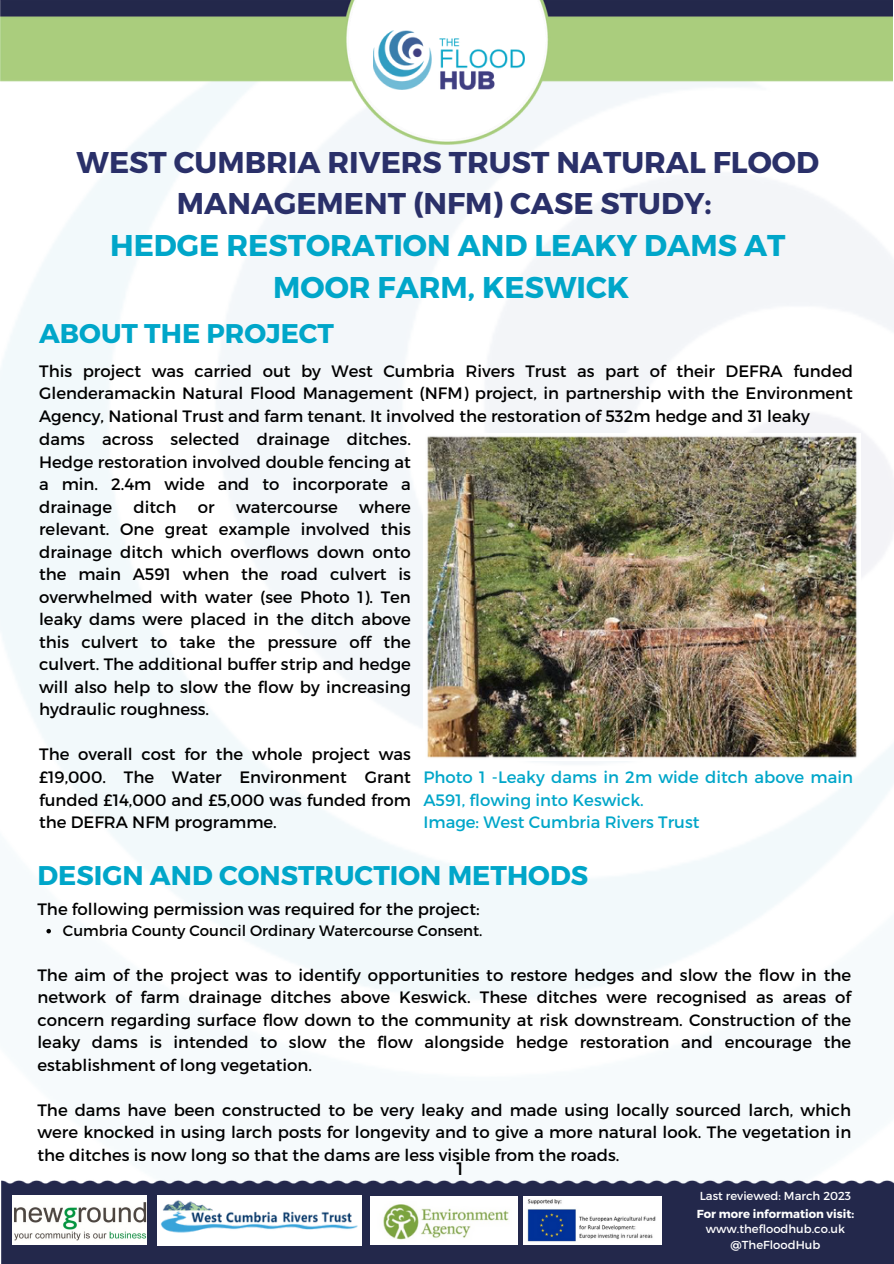
<style>
.page{position:relative;width:894px;height:1264px;background:#fff}
.page>*{position:absolute;margin:0;border:0;box-sizing:border-box;transform-origin:0 0}
.t1{font:700 30px/41.7px "Montserrat";color:#2a3069;text-align:center}
.t2{font:700 27px "Montserrat";color:#00a6c9}
.t3{font:18px "Montserrat";color:#000}
.t4{font:16.5px/22.5px "Montserrat";color:#000;text-align:justify}
.t5{font:16.5px/22.5px "Montserrat";color:#00a6c9}
.t6{font:15px "Montserrat";color:#000}
.t7{font:700 11.55px/15.5px "Montserrat";color:#fff;text-align:center}
.t8{font:11.55px "Montserrat";color:#fff}
.s1{color:#00a6c9}
.s2{font-weight:400}
</style>
<div class="page">
<img style="left:0;top:0;width:893px;height:999px">
<svg style="left:46px;top:928px;width:5px;height:5px"></svg>
<img style="left:423px;top:433px;width:437px;height:327px">
<div style="left:1px;top:1180px;width:892px;height:83px;background:#23284b"></div>
<img style="left:13px;top:1195px;width:133px;height:49px">
<div style="left:157px;top:1195px;width:204px;height:50px;background:#fff"></div>
<img style="left:161px;top:1200px;width:197px;height:33px">
<img style="left:370px;top:1196px;width:147px;height:48px">
<img style="left:523px;top:1196px;width:138px;height:48px">
<img style="left:0;top:0;width:892px;height:144px">
<img style="left:373px;top:31px;width:151px;height:58px">
<h3 class="t1" style="left:77px;top:140px;width:743px">WEST CUMBRIA RIVERS TRUST NATURAL FLOOD<br>MANAGEMENT (NFM) CASE STUDY:<br><span class="s1">HEDGE RESTORATION AND LEAKY DAMS AT<br>MOOR FARM, KESWICK</span></h3>
<h3 class="t2" style="left:39px;top:316px;width:296px">ABOUT THE PROJECT</h3>
<p class="t4" style="left:39px;top:359px;width:815px">This project was carried out by West Cumbria Rivers Trust as part of their DEFRA funded Glenderamackin Natural Flood Management (NFM) project, in partnership with the Environment Agency, National Trust and farm tenant. It involved the restoration of 532m hedge and 31 leaky</p>
<p class="t4" style="left:39px;top:427px;width:373px">dams across selected drainage ditches.<br>Hedge restoration involved double fencing at a min. 2.4m wide and to incorporate a drainage</p>
<p class="t4" style="left:133px;top:495px;width:44px">ditch</p>
<p class="t4" style="left:198px;top:495px;width:18px">or</p>
<p class="t4" style="left:236px;top:495px;width:103px">watercourse</p>
<p class="t4" style="left:39px;top:495px;width:373px;text-indent:320px">where relevant. One great example involved this drainage ditch which overflows down onto the main A591 when the road culvert is overwhelmed with water (see Photo 1). Ten leaky dams were placed in the ditch above this culvert to take the pressure off the culvert. The additional buffer strip and hedge will also help to slow the flow by increasing hydraulic roughness.</p>
<h3 class="t4" style="left:39px;top:742px;width:373px">The overall cost for the whole project was £19,000. The Water Environment Grant funded £14,000 and £5,000 was funded from the DEFRA NFM programme.</h3>
<h2 class="t5" style="left:423px;top:765px;width:431px">Photo 1 -Leaky dams in 2m wide ditch above main<br>A591, flowing into Keswick.<br>Image: West Cumbria Rivers Trust</h2>
<h3 class="t2" style="left:37px;top:857px;width:552px">DESIGN AND CONSTRUCTION METHODS</h3>
<p class="t4" style="left:37px;top:897px;width:443px">The following permission was required for the project:</p>
<p class="t6" style="left:63px;top:920px;width:421px">Cumbria County Council Ordinary Watercourse Consent.</p>
<h1 class="t4" style="left:37px;top:962px;width:815px">The aim of the project was to identify opportunities to restore hedges and slow the flow in the network of farm drainage ditches above Keswick. These ditches were recognised as areas of concern regarding surface flow down to the community at risk downstream. Construction of the leaky dams is intended to slow the flow alongside hedge restoration and encourage the establishment of long vegetation.</h1>
<h2 class="t4" style="left:37px;top:1097px;width:815px">The dams have been constructed to be very leaky and made using locally sourced larch, which were knocked in using larch posts for longevity and to give a more natural look. The vegetation in the ditches is now long so that the dams are less visible from the roads.</h2>
<h3 class="t3" style="left:456px;top:1157px;width:8px">1</h3>
<h3 class="t8" style="left:699px;top:1188px;width:153px">Last reviewed: March 2023</h3>
<p class="t7" style="left:696px;top:1205px;width:159px">For more information visit: <span class="s2">www.thefloodhub.co.uk</span></p>
<h3 class="t8" style="left:730px;top:1237px;width:91px">@TheFloodHub</h3>
</div>
